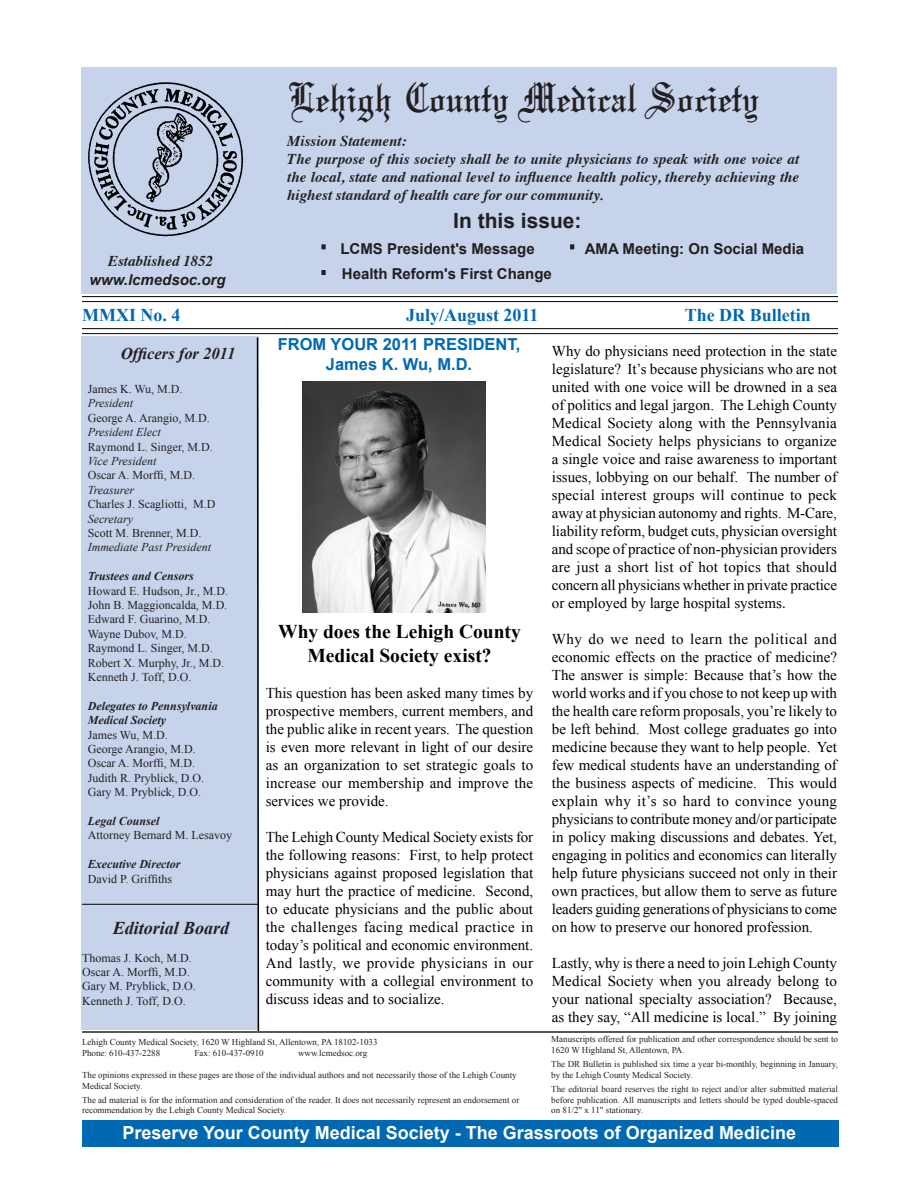
<style>
.page{position:relative;width:918px;height:1188px;background:#fff}
.page>*{position:absolute;margin:0;border:0;box-sizing:border-box;transform-origin:0 0}
.t1{font:45px "Mariage DTC";color:#231f20}
.t2{font:700 21px "Arial";color:#231f20}
.t3{font:700 19.5px/23.4px "Times New Roman";color:#000;text-align:center}
.t4{font:700 18px "Arial";color:#fff}
.t5{font:700 18px "Times New Roman";color:#0168b3}
.t6{font:italic 700 18px "Times New Roman";color:#231f20}
.t7{font:700 16.5px/19.8px "Arial";color:#0168b3;text-align:center}
.t8{font:italic 700 16.5px "Times New Roman";color:#231f20}
.t9{font:15px/18px "Times New Roman";color:#000;text-align:justify}
.t10{font:italic 700 15px/18px "Times";color:#231f20}
.t11{font:700 15px "Arial";color:#231f20}
.t12{font:italic 700 15px "Arial";color:#231f20}
.t13{font:12px/14.4px "Times New Roman";color:#231f20}
.t14{font:italic 700 12px/14.4px "Times New Roman";color:#231f20}
.t15{font:italic 12px "Times New Roman";color:#231f20}
.t16{font:9px/10.8px "Times New Roman";color:#231f20}
.s1{font-family:"Arial"}
</style>
<div class="page">
<div style="left:81px;top:336px;width:177px;height:694px;background:#c6d3eb"></div>
<svg style="left:256px;top:336px;width:4px;height:695px"></svg>
<div style="left:82px;top:1120px;width:756px;height:28px;background:#0168b3"></div>
<hr style="left:82px;top:1031px;width:756px;height:2px;background:#231f20">
<hr style="left:82px;top:904px;width:176px;height:1px;background:#000">
<hr style="left:82px;top:328px;width:756px;height:1px;background:#000">
<hr style="left:82px;top:333px;width:756px;height:1px;background:#000">
<hr style="left:82px;top:296px;width:756px;height:1px;background:#000">
<hr style="left:82px;top:301px;width:756px;height:1px;background:#000">
<div style="left:81px;top:68px;width:756px;height:226px;background:#c6d3eb"></div>
<img style="left:88px;top:82px;width:156px;height:155px">
<svg style="left:321px;top:244px;width:5px;height:5px"></svg>
<svg style="left:570px;top:244px;width:4px;height:5px"></svg>
<img style="left:302px;top:381px;width:184px;height:231px">
<svg style="left:321px;top:270px;width:5px;height:5px"></svg>
<p class="t10" style="left:108px;top:251px;width:107px">Established 1852</p>
<p class="t12" style="left:89px;top:272px;width:138px">www.lcmedsoc.org</p>
<h1 class="t1" style="left:289px;top:73px;width:472px">Lehigh County Medical Society</h1>
<p class="t10" style="left:287px;top:130px;width:514px">Mission Statement:<br>The purpose of this society shall be to unite physicians to speak with one voice at the local, state and national level to influence health policy, thereby achieving the highest standard of health care for our community.</p>
<h2 class="t2" style="left:453px;top:209px;width:130px">In this issue:</h2>
<p class="t11" style="left:340px;top:240px;width:196px">LCMS President's Message</p>
<p class="t11" style="left:585px;top:240px;width:221px">AMA Meeting: On Social Media</p>
<p class="t11" style="left:342px;top:266px;width:211px">Health Reform's First Change</p>
<p class="t5" style="left:82px;top:305px;width:100px">MMXI No. 4</p>
<p class="t5" style="left:406px;top:305px;width:134px">July/August 2011</p>
<p class="t5" style="left:685px;top:305px;width:128px">The DR Bulletin</p>
<p class="t7" style="left:278px;top:335px;width:244px">FROM YOUR 2011 PRESIDENT,<br>James K. Wu, M.D.</p>
<p class="t9" style="left:552px;top:342px;width:287px">Why do physicians need protection in the state legislature? It’s because physicians who are not united with one voice will be drowned in a sea of politics and legal jargon. The Lehigh County Medical Society along with the Pennsylvania Medical Society helps physicians to organize a single voice and raise awareness to important issues, lobbying on our behalf. The number of special interest groups will continue to peck away at physician autonomy and rights. M-Care, liability reform, budget cuts, physician oversight and scope of practice of non-physician providers are just a short list of hot topics that should concern all physicians whether in private practice or employed by large hospital systems<span class="s1">.</span></p>
<p class="t9" style="left:552px;top:630px;width:287px">Why do we need to learn the political and economic effects on the practice of medicine?<br>The answer is simple: Because that’s how the world works and if you chose to not keep up with the health care reform proposals, you’re likely to be left behind. Most college graduates go into medicine because they want to help people. Yet few medical students have an understanding of the business aspects of medicine. This would explain why it’s so hard to convince young physicians to contribute money and/or participate in policy making discussions and debates. Yet, engaging in politics and economics can literally help future physicians succeed not only in their own practices, but allow them to serve as future leaders guiding generations of physicians to come on how to preserve our honored profession.</p>
<p class="t9" style="left:552px;top:954px;width:287px">Lastly, why is there a need to join Lehigh County Medical Society when you already belong to your national specialty association? Because, as they say, “All medicine is local.” By joining</p>
<p class="t8" style="left:121px;top:344px;width:116px">Officers for 2011</p>
<p class="t13" style="left:88px;top:382px;width:96px">James K. Wu, M.D.</p>
<p class="t15" style="left:88px;top:396px;width:47px">President</p>
<p class="t13" style="left:88px;top:410px;width:124px">George A. Arangio, M.D.</p>
<p class="t15" style="left:88px;top:425px;width:75px">President Elect</p>
<p class="t13" style="left:88px;top:439px;width:127px">Raymond L. Singer, M.D.</p>
<p class="t15" style="left:88px;top:454px;width:70px">Vice President</p>
<p class="t13" style="left:88px;top:468px;width:109px">Oscar A. Morffi, M.D.</p>
<p class="t15" style="left:88px;top:483px;width:48px">Treasurer</p>
<p class="t13" style="left:88px;top:497px;width:129px">Charles J. Scagliotti, M.D</p>
<p class="t15" style="left:88px;top:512px;width:47px">Secretary</p>
<p class="t13" style="left:88px;top:526px;width:115px">Scott M. Brenner, M.D.</p>
<p class="t15" style="left:88px;top:540px;width:125px">Immediate Past President</p>
<p class="t14" style="left:88px;top:569px;width:108px">Trustees and Censors</p>
<p class="t13" style="left:88px;top:583px;width:142px">Howard E. Hudson, Jr., M.D.<br>John B. Maggioncalda, M.D.<br>Edward F. Guarino, M.D.<br>Wayne Dubov, M.D.<br>Raymond L. Singer, M.D.<br>Robert X. Murphy, Jr., M.D.<br>Kenneth J. Toff, D.O.</p>
<p class="t14" style="left:88px;top:698px;width:131px">Delegates to Pennsylvania<br>Medical Society</p>
<p class="t13" style="left:88px;top:727px;width:118px">James Wu, M.D.<br>George Arangio, M.D.<br>Oscar A. Morffi, M.D.<br>Judith R. Pryblick, D.O.<br>Gary M. Pryblick, D.O.</p>
<p class="t14" style="left:88px;top:814px;width:73px">Legal Counsel</p>
<p class="t13" style="left:88px;top:828px;width:146px">Attorney Bernard M. Lesavoy</p>
<p class="t14" style="left:88px;top:857px;width:94px">Executive Director</p>
<p class="t13" style="left:88px;top:871px;width:86px">David P. Griffiths</p>
<h3 class="t3" style="left:278px;top:620px;width:244px">Why does the Lehigh County<br>Medical Society exist?</h3>
<p class="t9" style="left:266px;top:684px;width:269px">This question has been asked many times by prospective members, current members, and the public alike in recent years. The question is even more relevant in light of our desire as an organization to set strategic goals to increase our membership and improve the services we provide.</p>
<p class="t9" style="left:266px;top:828px;width:269px">The Lehigh County Medical Society exists for the following reasons: First, to help protect physicians against proposed legislation that may hurt the practice of medicine. Second, to educate physicians and the public about the challenges facing medical practice in today’s political and economic environment.<br>And lastly, we provide physicians in our community with a collegial environment to discuss ideas and to socialize.</p>
<p class="t6" style="left:113px;top:917px;width:118px">Editorial Board</p>
<p class="t13" style="left:82px;top:950px;width:115px">Thomas J. Koch, M.D.<br>Oscar A. Morffi, M.D.<br>Gary M. Pryblick, D.O.<br>Kenneth J. Toff, D.O.</p>
<p class="t16" style="left:551px;top:1033px;width:288px">Manuscripts offered for publication and other correspondence should be sent to<br>1620 W Highland St, Allentown, PA.</p>
<p class="t16" style="left:551px;top:1083px;width:288px;text-align:justify">The editorial board reserves the right to reject and/or alter submitted material before publication. All manuscripts and letters should be typed double-spaced on 81/2" x 11" stationary.</p>
<p class="t16" style="left:82px;top:1037px;width:297px">Lehigh County Medical Society, 1620 W Highland St, Allentown, PA 18102-1033<br>Phone: 610-437-2288</p>
<p class="t16" style="left:195px;top:1047px;width:71px">Fax: 610-437-0910</p>
<p class="t16" style="left:298px;top:1047px;width:71px">www.lcmedsoc.org</p>
<p class="t16" style="left:551px;top:1059px;width:288px">The DR Bulletin is published six time a year bi-monthly, beginning in January,</p>
<p class="t16" style="left:82px;top:1070px;width:436px">The opinions expressed in these pages are those of the individual authors and not necessarily those of the Lehigh County</p>
<p class="t16" style="left:551px;top:1070px;width:143px">by the Lehigh County Medical Society.</p>
<p class="t16" style="left:82px;top:1079px;width:439px;line-height:13.6px">Medical Society.<br>The ad material is for the information and consideration of the reader. It does not necessarily represent an endorsement or</p>
<p class="t16" style="left:82px;top:1105px;width:206px">recommendation by the Lehigh County Medical Society.</p>
<p class="t4" style="left:122px;top:1123px;width:675px">Preserve Your County Medical Society - The Grassroots of Organized Medicine</p>
</div>
